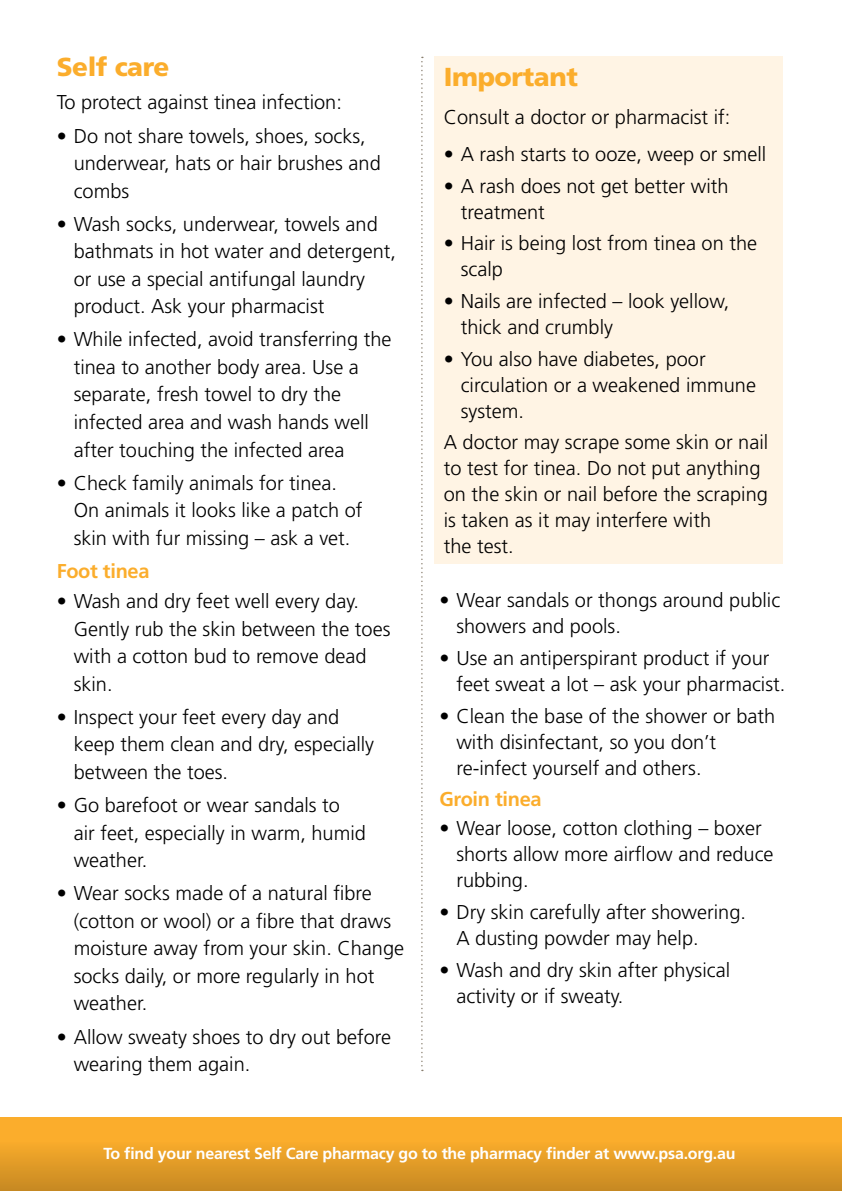
<style>
.page{position:relative;width:842px;height:1191px;background:#fff}
.page>*{position:absolute;margin:0;border:0;box-sizing:border-box;transform-origin:0 0}
.t1{font:900 26px "Frutiger LT Std";letter-spacing:-.015em;color:#fbad2c}
.t2{font:300 20px/27.6px "Frutiger LT Std";color:#000}
.t3{font:700 20px "Frutiger LT Std";letter-spacing:-.015em;color:#fbad2c}
.t4{font:700 16px "Frutiger LT Std";letter-spacing:-.015em;color:#fff}
</style>
<div class="page">
<div style="left:0;top:1117px;width:842px;height:74px;background:linear-gradient(to bottom,#ffb52e,#cb8c23)"></div>
<svg style="left:421px;top:57px;width:2px;height:1014px"></svg>
<div style="left:434px;top:57px;width:348px;height:507px;background:#fff4e4"></div>
<h1 class="t1" style="left:57px;top:51px;width:114px">Self care</h1>
<p class="t2" style="left:57px;top:89px;width:287px">To protect against tinea infection:</p>
<p class="t2" style="left:74px;top:122px;width:309px;text-indent:-17px">• Do not share towels, shoes, socks, underwear, hats or hair brushes and combs</p>
<p class="t2" style="left:74px;top:210px;width:324px;text-indent:-17px">• Wash socks, underwear, towels and bathmats in hot water and detergent, or use a special antifungal laundry product. Ask your pharmacist</p>
<p class="t2" style="left:74px;top:326px;width:319px;text-indent:-17px">• While infected, avoid transferring the tinea to another body area. Use a separate, fresh towel to dry the infected area and wash hands well after touching the infected area</p>
<p class="t2" style="left:74px;top:469px;width:290px;text-indent:-17px">• Check family animals for tinea.<br>On animals it looks like a patch of skin with fur missing – ask a vet.</p>
<p class="t3" style="left:57px;top:559px;width:94px">Foot tinea</p>
<p class="t2" style="left:74px;top:588px;width:318px;text-indent:-17px">• Wash and dry feet well every day.<br>Gently rub the skin between the toes with a cotton bud to remove dead skin.</p>
<p class="t2" style="left:74px;top:703px;width:302px;text-indent:-17px">• Inspect your feet every day and keep them clean and dry, especially between the toes.</p>
<p class="t2" style="left:74px;top:791px;width:294px;text-indent:-17px">• Go barefoot or wear sandals to air feet, especially in warm, humid weather.</p>
<p class="t2" style="left:74px;top:880px;width:332px;text-indent:-17px">• Wear socks made of a natural fibre (cotton or wool) or a fibre that draws moisture away from your skin. Change socks daily, or more regularly in hot weather.</p>
<p class="t2" style="left:74px;top:1023px;width:319px;text-indent:-17px">• Allow sweaty shoes to dry out before wearing them again.</p>
<h1 class="t1" style="left:444px;top:61px;width:136px">Important</h1>
<p class="t2" style="left:444px;top:103px;width:288px">Consult a doctor or pharmacist if:</p>
<p class="t2" style="left:444px;top:140px;width:324px">• A rash starts to ooze, weep or smell</p>
<p class="t2" style="left:461px;top:173px;width:269px;line-height:26px;text-indent:-17px">• A rash does not get better with treatment</p>
<p class="t2" style="left:461px;top:231px;width:298px;line-height:26px;text-indent:-17px">• Hair is being lost from tinea on the scalp</p>
<p class="t2" style="left:461px;top:288px;width:270px;line-height:26px;text-indent:-17px">• Nails are infected – look yellow, thick and crumbly</p>
<p class="t2" style="left:461px;top:346px;width:297px;line-height:26px;text-indent:-17px">• You also have diabetes, poor circulation or a weakened immune system.</p>
<p class="t2" style="left:444px;top:430px;width:326px;line-height:26px">A doctor may scrape some skin or nail to test for tinea. Do not put anything on the skin or nail before the scraping is taken as it may interfere with<br>the test.</p>
<p class="t2" style="left:456px;top:588px;width:325px;line-height:26px;text-indent:-17px">• Wear sandals or thongs around public showers and pools.</p>
<p class="t2" style="left:456px;top:645px;width:330px;line-height:26px;text-indent:-17px">• Use an antiperspirant product if your feet sweat a lot – ask your pharmacist.</p>
<p class="t2" style="left:456px;top:703px;width:320px;line-height:26px;text-indent:-17px">• Clean the base of the shower or bath with disinfectant, so you don’t re-infect yourself and others.</p>
<p class="t3" style="left:439px;top:787px;width:104px">Groin tinea</p>
<p class="t2" style="left:456px;top:815px;width:319px;line-height:26px;text-indent:-17px">• Wear loose, cotton clothing – boxer shorts allow more airflow and reduce rubbing.</p>
<p class="t2" style="left:456px;top:899px;width:291px;line-height:26px;text-indent:-17px">• Dry skin carefully after showering.<br>A dusting powder may help.</p>
<p class="t2" style="left:456px;top:957px;width:275px;line-height:26px;text-indent:-17px">• Wash and dry skin after physical activity or if sweaty.</p>
<p class="t4" style="left:104px;top:1143px;width:633px">To find your nearest Self Care pharmacy go to the pharmacy finder at www.psa.org.au</p>
</div>
